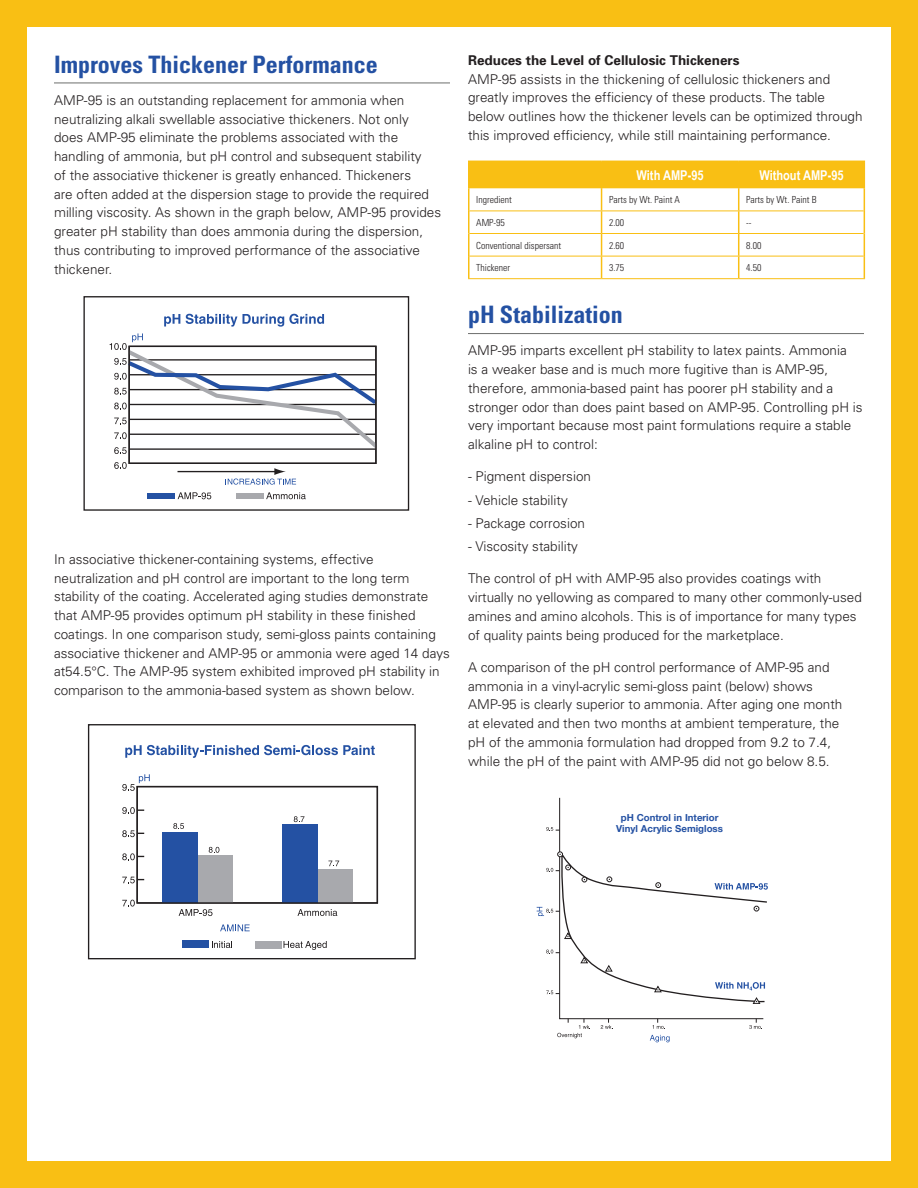
<style>
.page{position:relative;width:918px;height:1188px;background:#f9bf14}
.page>*{position:absolute;margin:0;border:0;box-sizing:border-box;transform-origin:0 0}
.Secondary_Subhead{font:700 condensed 24px "Univers";color:#2451a3}
.Body_Copy{font:300 13.5px/18.8px "Univers";color:#231f20}
.Body_Copy-2{font:700 13.5px "Univers";color:#231f20}
.Chart_Table_Subheade{font:700 13.5px "Arial Narrow";color:#fff}
.Table_Text{font:300 condensed 9.75px "Univers";color:#231f20}
.t1{font:700 9.6px/10.6px "Helvetica Neue";color:#2451a3;text-align:center}
</style>
<div class="page">
<div style="left:27px;top:27px;width:864px;height:1134px;background:#fff"></div>
<hr style="left:54px;top:83px;width:396px;height:1px;background:#6d6e6d">
<hr style="left:468px;top:333px;width:396px;height:1px;background:#6d6e6d">
<svg style="left:164px;top:314px;width:16px;height:13px"></svg>
<svg style="left:186px;top:314px;width:138px;height:13px"></svg>
<hr style="left:178px;top:471px;width:99px;height:1px;background:#231f20">
<svg style="left:178px;top:492px;width:33px;height:7px"></svg>
<svg style="left:266px;top:492px;width:40px;height:7px"></svg>
<div style="left:236px;top:493px;width:28px;height:6px;background:#a8a9ad"></div>
<div style="left:147px;top:493px;width:27px;height:6px;background:#2451a3"></div>
<svg style="left:114px;top:462px;width:13px;height:7px"></svg>
<svg style="left:226px;top:468px;width:70px;height:17px"></svg>
<svg style="left:110px;top:333px;width:267px;height:123px"></svg>
<div style="left:129px;top:346px;width:248px;height:118px;border:1px solid #231f20"></div>
<div style="left:83px;top:296px;width:326px;height:215px;border:1px solid #231f20"></div>
<svg style="left:125px;top:745px;width:250px;height:13px"></svg>
<svg style="left:122px;top:900px;width:13px;height:7px"></svg>
<svg style="left:179px;top:909px;width:34px;height:7px"></svg>
<svg style="left:298px;top:909px;width:39px;height:7px"></svg>
<svg style="left:212px;top:941px;width:20px;height:7px"></svg>
<svg style="left:284px;top:941px;width:43px;height:9px"></svg>
<svg style="left:122px;top:807px;width:22px;height:7px"></svg>
<svg style="left:122px;top:830px;width:22px;height:7px"></svg>
<svg style="left:122px;top:853px;width:22px;height:7px"></svg>
<svg style="left:122px;top:877px;width:22px;height:6px"></svg>
<svg style="left:220px;top:924px;width:30px;height:7px"></svg>
<svg style="left:122px;top:774px;width:28px;height:17px"></svg>
<div style="left:198px;top:855px;width:35px;height:48px;background:#a8a9ad"></div>
<div style="left:318px;top:869px;width:35px;height:34px;background:#a8a9ad"></div>
<div style="left:182px;top:941px;width:27px;height:7px;background:#2451a3"></div>
<svg style="left:328px;top:861px;width:11px;height:5px"></svg>
<svg style="left:294px;top:816px;width:11px;height:6px"></svg>
<svg style="left:173px;top:823px;width:11px;height:6px"></svg>
<svg style="left:209px;top:847px;width:10px;height:6px"></svg>
<div style="left:162px;top:832px;width:36px;height:71px;background:#2451a3"></div>
<div style="left:282px;top:824px;width:36px;height:79px;background:#2451a3"></div>
<div style="left:137px;top:786px;width:241px;height:118px;border:1px solid #231f20"></div>
<div style="left:255px;top:941px;width:26px;height:7px;background:#a8a9ad"></div>
<div style="left:88px;top:724px;width:328px;height:235px;border:1px solid #231f20"></div>
<hr style="left:468px;top:161px;width:134px;height:1px;background:#f9bf14">
<hr style="left:468px;top:162px;width:2px;height:26px;background:#f9bf14">
<hr style="left:468px;top:188px;width:2px;height:23px;background:#f9bf14">
<hr style="left:468px;top:211px;width:2px;height:23px;background:#f9bf14">
<hr style="left:468px;top:234px;width:2px;height:22px;background:#f9bf14">
<hr style="left:468px;top:256px;width:2px;height:22px;background:#f9bf14">
<hr style="left:602px;top:278px;width:137px;height:1px;background:#f9bf14">
<hr style="left:739px;top:278px;width:126px;height:1px;background:#f9bf14">
<hr style="left:468px;top:278px;width:134px;height:1px;background:#f9bf14">
<svg style="left:469px;top:161px;width:396px;height:117px"></svg>
<svg style="left:559px;top:797px;width:205px;height:223px"></svg>
<svg style="left:650px;top:1035px;width:20px;height:7px"></svg>
<svg style="left:749px;top:1019px;width:13px;height:10px"></svg>
<svg style="left:653px;top:1019px;width:12px;height:10px"></svg>
<svg style="left:601px;top:1019px;width:12px;height:10px"></svg>
<svg style="left:557px;top:1019px;width:34px;height:19px"></svg>
<svg style="left:546px;top:827px;width:14px;height:4px"></svg>
<svg style="left:537px;top:852px;width:231px;height:152px"></svg>
<p class="Secondary_Subhead" style="left:54px;top:49px;width:325px">Improves Thickener Performance</p>
<p class="Body_Copy" style="left:54px;top:90px;width:389px">AMP-95 is an outstanding replacement for ammonia when neutralizing alkali swellable associative thickeners. Not only does AMP-95 eliminate the problems associated with the handling of ammonia, but pH control and subsequent stability<br>of the associative thickener is greatly enhanced. Thickeners<br>are often added at the dispersion stage to provide the required milling viscosity. As shown in the graph below, AMP-95 provides greater pH stability than does ammonia during the dispersion, thus contributing to improved performance of the associative thickener.</p>
<p class="Body_Copy" style="left:54px;top:549px;width:397px">In associative thickener-containing systems, effective neutralization and pH control are important to the long term stability of the coating. Accelerated aging studies demonstrate that AMP-95 provides optimum pH stability in these finished coatings. In one comparison study, semi-gloss paints containing associative thickener and AMP-95 or ammonia were aged 14 days at54.5°C. The AMP-95 system exhibited improved pH stability in comparison to the ammonia-based system as shown below.</p>
<p class="Body_Copy-2" style="left:468px;top:52px;width:273px">Reduces the Level of Cellulosic Thickeners</p>
<p class="Body_Copy" style="left:468px;top:69px;width:396px">AMP-95 assists in the thickening of cellulosic thickeners and greatly improves the efficiency of these products. The table below outlines how the thickener levels can be optimized through this improved efficiency, while still maintaining performance.</p>
<p class="Chart_Table_Subheade" style="left:637px;top:165px;width:69px">With AMP-95</p>
<p class="Chart_Table_Subheade" style="left:759px;top:165px;width:86px">Without AMP-95</p>
<p class="Table_Text" style="left:476px;top:194px;width:37px">Ingredient</p>
<p class="Table_Text" style="left:609px;top:194px;width:72px">Parts by Wt. Paint A</p>
<p class="Table_Text" style="left:746px;top:194px;width:72px">Parts by Wt. Paint B</p>
<p class="Table_Text" style="left:476px;top:217px;width:30px">AMP-95</p>
<p class="Table_Text" style="left:609px;top:217px;width:17px">2.00</p>
<p class="Table_Text" style="left:746px;top:217px;width:7px">--</p>
<p class="Table_Text" style="left:476px;top:239px;width:86px">Conventional dispersant</p>
<p class="Table_Text" style="left:609px;top:239px;width:17px">2.60</p>
<p class="Table_Text" style="left:746px;top:239px;width:17px">8.00</p>
<p class="Table_Text" style="left:476px;top:262px;width:36px">Thickener</p>
<p class="Table_Text" style="left:609px;top:262px;width:17px">3.75</p>
<p class="Table_Text" style="left:746px;top:262px;width:17px">4.50</p>
<p class="Secondary_Subhead" style="left:468px;top:300px;width:156px">pH Stabilization</p>
<p class="Body_Copy" style="left:468px;top:341px;width:396px">AMP-95 imparts excellent pH stability to latex paints. Ammonia<br>is a weaker base and is much more fugitive than is AMP-95, therefore, ammonia-based paint has poorer pH stability and a stronger odor than does paint based on AMP-95. Controlling pH is very important because most paint formulations require a stable alkaline pH to control:</p>
<p class="Body_Copy" style="left:468px;top:467px;width:125px">- Pigment dispersion</p>
<p class="Body_Copy" style="left:468px;top:490px;width:101px">- Vehicle stability</p>
<p class="Body_Copy" style="left:468px;top:513px;width:119px">- Package corrosion</p>
<p class="Body_Copy" style="left:468px;top:537px;width:112px">- Viscosity stability</p>
<p class="Body_Copy" style="left:468px;top:569px;width:395px">The control of pH with AMP-95 also provides coatings with virtually no yellowing as compared to many other commonly-used amines and amino alcohols. This is of importance for many types of quality paints being produced for the marketplace.</p>
<p class="Body_Copy" style="left:468px;top:657px;width:376px">A comparison of the pH control performance of AMP-95 and ammonia in a vinyl-acrylic semi-gloss paint (below) shows AMP-95 is clearly superior to ammonia. After aging one month at elevated and then two months at ambient temperature, the pH of the ammonia formulation had dropped from 9.2 to 7.4, while the pH of the paint with AMP-95 did not go below 8.5.</p>
<p class="t1" style="left:616px;top:813px;width:108px">pH Control in Interior<br>Vinyl Acrylic Semigloss</p>
</div>
